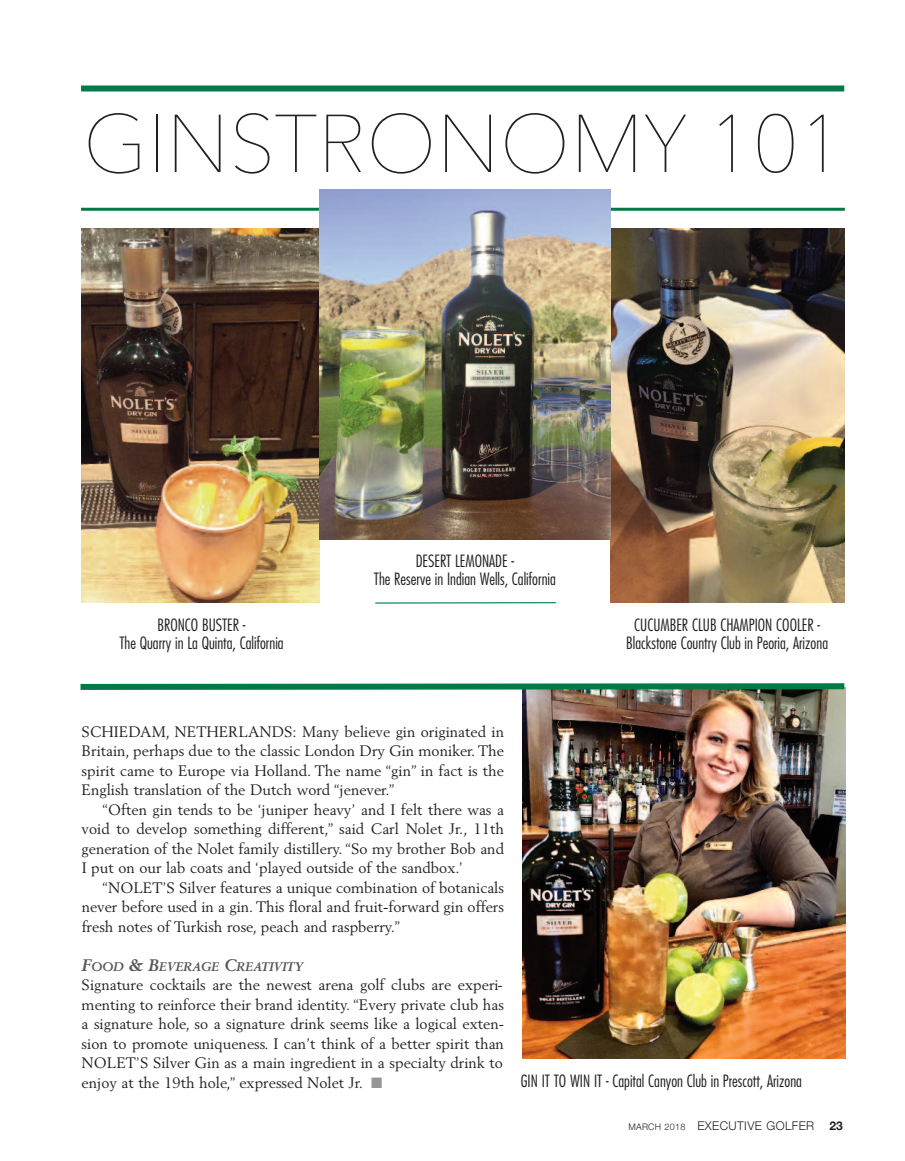
<style>
.page{position:relative;width:905px;height:1161px;background:#fff}
.page>*{position:absolute;margin:0;border:0;box-sizing:border-box;transform-origin:0 0}
.t1{font:200 81px "Avenir Next";color:#231f20}
.t2{font:300 condensed 16.5px/18px "Futura";color:#231f20;text-align:center}
.t3{font:15px/19.5px "Berling";color:#231f20;text-align:justify}
.t4{font:italic 700 12.3px "Berling";color:#57585a}
.t5{font:300 12px "Helvetica Neue";letter-spacing:.035em;color:#231f20}
.t6{font:700 12px "Helvetica Neue";color:#231f20}
.s1{font-size:16.5px}
.s2{color:#939598}
.s3{font-size:9px}
</style>
<div class="page">
<img style="left:610px;top:229px;width:234px;height:374px">
<img style="left:522px;top:693px;width:323px;height:366px">
<img style="left:82px;top:229px;width:237px;height:374px">
<div style="left:81px;top:86px;width:763px;height:6px;background:#017a47"></div>
<hr style="left:81px;top:208px;width:763px;height:3px;background:#017a47">
<img style="left:319px;top:190px;width:291px;height:350px">
<img style="left:80px;top:683px;width:766px;height:10px">
<hr style="left:375px;top:602px;width:181px;height:2px;background:#017a47">
<h1 class="t1" style="left:83px;top:75px;width:762px">GINSTRONOMY 101</h1>
<p class="t2" style="left:374px;top:553px;width:183px">DESERT LEMONADE -<br>The Reserve in Indian Wells, California</p>
<p class="t2" style="left:119px;top:617px;width:166px">BRONCO BUSTER -<br>The Quarry in La Quinta, California</p>
<p class="t2" style="left:626px;top:617px;width:203px">CUCUMBER CLUB CHAMPION COOLER -<br>Blackstone Country Club in Peoria, Arizona</p>
<p class="t3" style="left:82px;top:723px;width:424px">SCHIEDAM, NETHERLANDS: Many believe gin originated in Britain, perhaps due to the classic London Dry Gin moniker. The spirit came to Europe via Holland. The name “gin” in fact is the English translation of the Dutch word “jenever.”</p>
<p class="t3" style="left:82px;top:801px;width:424px;text-indent:21px">“Often gin tends to be ‘juniper heavy’ and I felt there was a void to develop something different,” said Carl Nolet Jr., 11th generation of the Nolet family distillery. “So my brother Bob and I put on our lab coats and ‘played outside of the sandbox.’</p>
<p class="t3" style="left:82px;top:879px;width:424px;text-indent:21px">“NOLET’S Silver features a unique combination of botanicals never before used in a gin. This floral and fruit-forward gin offers fresh notes of Turkish rose, peach and raspberry.”</p>
<p class="t4" style="left:82px;top:961px;width:223px"><span class="s1">F</span>OOD <span class="s1">&amp; B</span>EVERAGE <span class="s1">C</span>REATIVITY</p>
<p class="t3" style="left:82px;top:976px;width:424px">Signature cocktails are the newest arena golf clubs are experi&shy;menting to reinforce their brand identity. “Every private club has a signature hole, so a signature drink seems like a logical exten&shy;sion to promote uniqueness. I can’t think of a better spirit than NOLET’S Silver Gin as a main ingredient in a specialty drink to enjoy at the 19th hole,” expressed Nolet Jr. <span class="s2">■</span></p>
<p class="t2" style="left:521px;top:1073px;width:283px">GIN IT TO WIN IT - Capital Canyon Club in Prescott, Arizona</p>
<p class="t5" style="left:628px;top:1119px;width:187px"><span class="s3">MARCH 2018</span> EXECUTIVE GOLFER</p>
<p class="t6" style="left:829px;top:1119px;width:15px">23</p>
</div>
